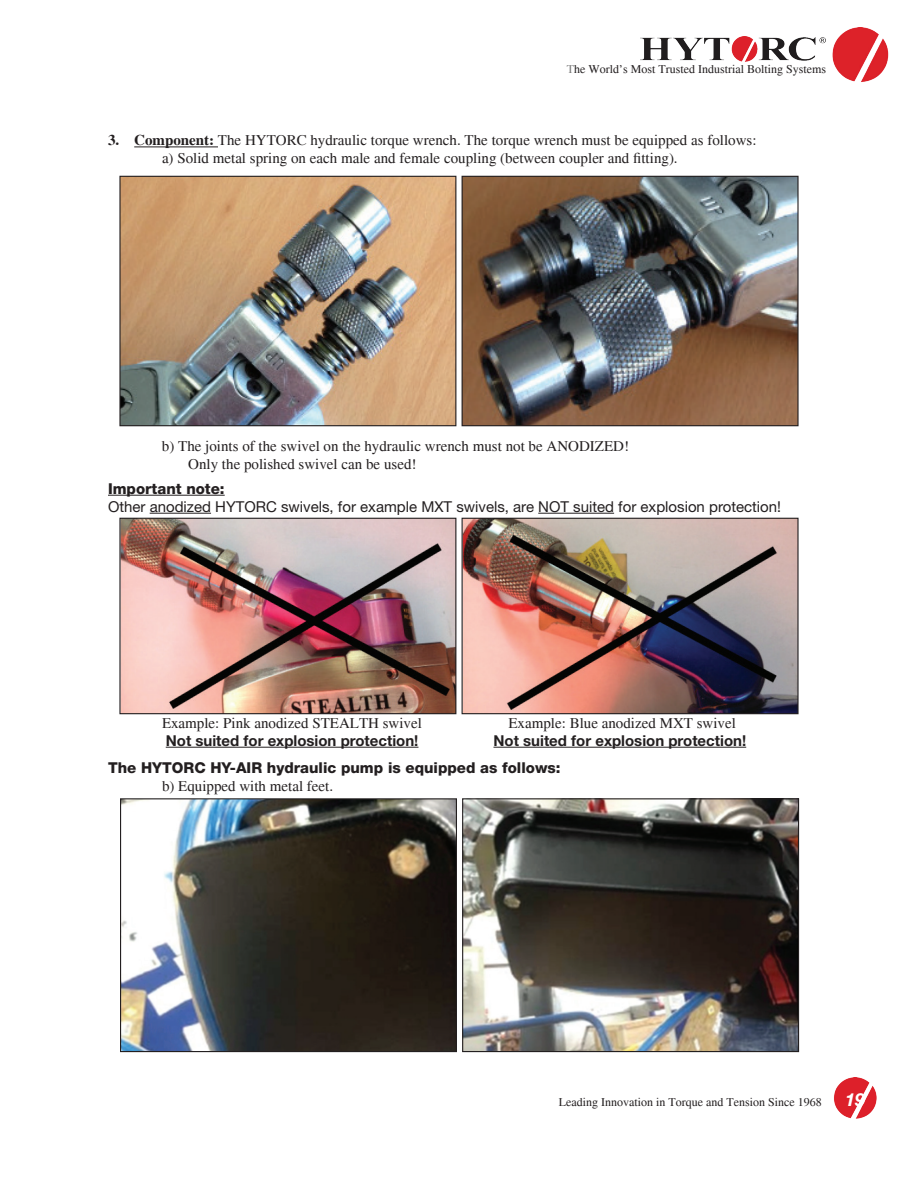
<style>
.page{position:relative;width:918px;height:1188px;background:#fff}
.page>*{position:absolute;margin:0;border:0;box-sizing:border-box;transform-origin:0 0}
.t1{font:italic 700 18px "Helvetica Neue LT Std";color:#fff}
.t2{font:15px/18px "Times";color:#231f20}
.t3{font:15px "Helvetica Neue LT Std";color:#231f20}
.t4{font:700 15px "Helvetica Neue LT Std";color:#231f20}
.t5{font:800 15px "Helvetica Neue LT Std";color:#231f20}
.t6{font:12px "Times";color:#231f20}
.s1{color:#7a7a79}
.s2{font-weight:700}
</style>
<div class="page">
<img style="left:121px;top:520px;width:333px;height:192px">
<div style="left:119px;top:518px;width:337px;height:196px;border:1px solid #231f20"></div>
<img style="left:464px;top:520px;width:333px;height:192px">
<div style="left:462px;top:518px;width:337px;height:196px;border:1px solid #231f20"></div>
<hr style="left:108px;top:495px;width:117px;height:1px;background:#231f20">
<hr style="left:150px;top:513px;width:61px;height:1px;background:#231f20">
<hr style="left:538px;top:513px;width:76px;height:1px;background:#231f20">
<hr style="left:166px;top:747px;width:252px;height:1px;background:#231f20">
<hr style="left:494px;top:747px;width:252px;height:1px;background:#231f20">
<img style="left:122px;top:800px;width:333px;height:250px">
<div style="left:120px;top:798px;width:337px;height:254px;border:1px solid #231f20"></div>
<img style="left:464px;top:800px;width:333px;height:250px">
<div style="left:462px;top:798px;width:337px;height:254px;border:1px solid #231f20"></div>
<hr style="left:134px;top:147px;width:84px;height:1px;background:#231f20">
<img style="left:121px;top:178px;width:333px;height:246px">
<div style="left:119px;top:176px;width:337px;height:250px;border:1px solid #231f20"></div>
<img style="left:464px;top:178px;width:333px;height:246px">
<div style="left:462px;top:176px;width:337px;height:250px;border:1px solid #231f20"></div>
<img style="left:834px;top:1077px;width:43px;height:42px">
<img style="left:832px;top:27px;width:57px;height:55px">
<img style="left:641px;top:36px;width:184px;height:26px">
<p class="t6" style="left:567px;top:63px;width:261px"><span class="s1">T</span>he World’s Most Trusted Industrial Bolting Systems</p>
<p class="t2" style="left:162px;top:132px;width:596px;text-indent:-54px"><span class="s2">3. Component:</span> The HYTORC hydraulic torque wrench. The torque wrench must be equipped as follows: a) Solid metal spring on each male and female coupling (between coupler and fitting).</p>
<p class="t2" style="left:188px;top:438px;width:442px;text-indent:-26px">b) The joints of the swivel on the hydraulic wrench must not be ANODIZED!<br>Only the polished swivel can be used!</p>
<p class="t5" style="left:108px;top:479px;width:118px">Important note:</p>
<p class="t3" style="left:108px;top:497px;width:675px">Other anodized HYTORC swivels, for example MXT swivels, are NOT suited for explosion protection!</p>
<p class="t2" style="left:162px;top:714px;width:261px">Example: Pink anodized STEALTH swivel</p>
<p class="t2" style="left:508px;top:714px;width:229px">Example: Blue anodized MXT swivel</p>
<p class="t4" style="left:166px;top:731px;width:254px">Not suited for explosion protection!</p>
<p class="t4" style="left:494px;top:731px;width:254px">Not suited for explosion protection!</p>
<p class="t5" style="left:108px;top:759px;width:454px">The HYTORC HY-AIR hydraulic pump is equipped as follows:</p>
<p class="t2" style="left:162px;top:777px;width:173px">b) Equipped with metal feet.</p>
<p class="t6" style="left:559px;top:1095px;width:264px">Leading Innovation in Torque and Tension Since 1968</p>
<p class="t1" style="left:845px;top:1088px;width:22px">19</p>
</div>
